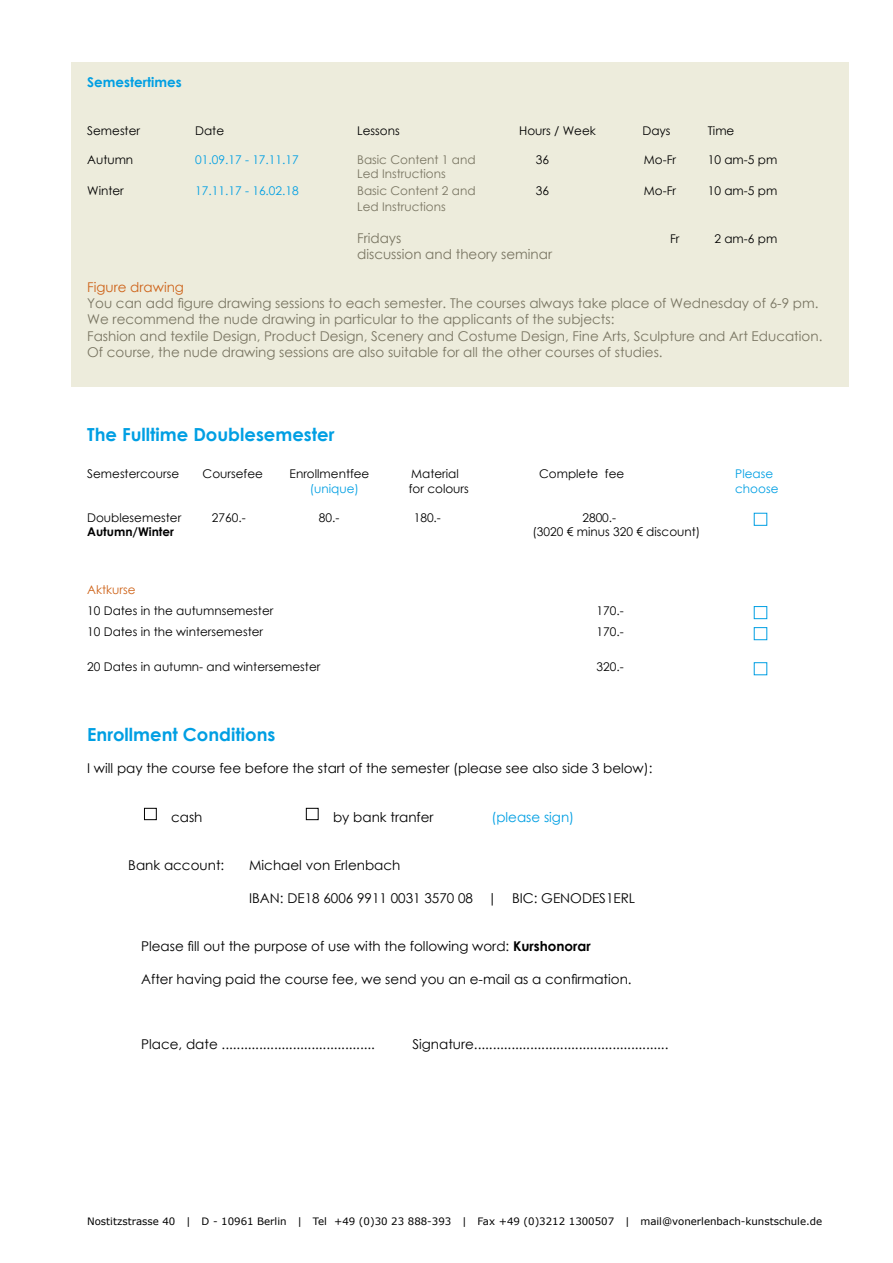
<style>
.page{position:relative;width:893px;height:1263px;background:#fff}
.page>*{position:absolute;margin:0;border:0;box-sizing:border-box;transform-origin:0 0}
.t1{font:700 18px "Century Gothic";color:#009fe3}
.t2{font:13.5px "Century Gothic";color:#000}
.t3{font:13.5px/16.2px "Century Gothic";color:#797562}
.t4{font:700 13.5px "Century Gothic";color:#009fe3}
.t5{font:13.5px "Century Gothic";color:#ce6319}
.t6{font:13.5px "Century Gothic";color:#009fe3}
.t7{font:12px "Century Gothic";color:#000}
.t8{font:12px "Century Gothic";color:#797562}
.t9{font:12px "Century Gothic";color:#009fe3}
.t10{font:700 12px "Century Gothic";color:#000}
.t11{font:12px "Century Gothic";color:#ce6319}
.t12{font:10.2px "Verdana";color:#000}
.s1{font-weight:700}
</style>
<div class="page">
<div style="left:71px;top:63px;width:778px;height:324px;background:#edecdc"></div>
<svg style="left:753px;top:606px;width:15px;height:13px"></svg>
<svg style="left:753px;top:512px;width:15px;height:14px"></svg>
<svg style="left:753px;top:627px;width:15px;height:13px"></svg>
<svg style="left:753px;top:662px;width:15px;height:13px"></svg>
<div style="left:144px;top:808px;width:13px;height:12px;border:1px solid #000"></div>
<div style="left:306px;top:808px;width:13px;height:12px;border:1px solid #000"></div>
<p class="t4" style="left:87px;top:72px;width:96px">Semestertimes</p>
<p class="t7" style="left:87px;top:123px;width:54px">Semester</p>
<p class="t7" style="left:195px;top:123px;width:30px">Date</p>
<p class="t7" style="left:357px;top:123px;width:44px">Lessons</p>
<p class="t7" style="left:519px;top:123px;width:78px">Hours / Week</p>
<p class="t7" style="left:642px;top:123px;width:30px">Days</p>
<p class="t7" style="left:708px;top:123px;width:28px">Time</p>
<p class="t7" style="left:87px;top:151px;width:48px">Autumn</p>
<p class="t9" style="left:195px;top:151px;width:105px">01.09.17 - 17.11.17</p>
<p class="t8" style="left:357px;top:151px;width:120px">Basic Content 1 and</p>
<p class="t7" style="left:536px;top:151px;width:15px">36</p>
<p class="t7" style="left:644px;top:151px;width:34px">Mo-Fr</p>
<p class="t7" style="left:708px;top:151px;width:71px">10 am-5 pm</p>
<p class="t8" style="left:357px;top:166px;width:90px">Led Instructions</p>
<p class="t7" style="left:87px;top:182px;width:38px">Winter</p>
<p class="t9" style="left:195px;top:182px;width:105px">17.11.17 - 16.02.18</p>
<p class="t8" style="left:357px;top:182px;width:120px">Basic Content 2 and</p>
<p class="t7" style="left:536px;top:182px;width:15px">36</p>
<p class="t7" style="left:644px;top:182px;width:34px">Mo-Fr</p>
<p class="t7" style="left:708px;top:182px;width:71px">10 am-5 pm</p>
<p class="t8" style="left:357px;top:198px;width:90px">Led Instructions</p>
<p class="t3" style="left:357px;top:230px;width:46px">Fridays</p>
<p class="t7" style="left:670px;top:231px;width:11px">Fr</p>
<p class="t7" style="left:714px;top:231px;width:64px">2 am-6 pm</p>
<p class="t3" style="left:357px;top:246px;width:196px">discussion and theory seminar</p>
<p class="t5" style="left:87px;top:278px;width:98px">Figure drawing</p>
<p class="t3" style="left:87px;top:295px;width:737px">You can add figure drawing sessions to each semester. The courses always take place of Wednesday of 6-9 pm.<br>We recommend the nude drawing in particular to the applicants of the subjects:<br>Fashion and textile Design, Product Design, Scenery and Costume Design, Fine Arts, Sculpture and Art Education.<br>Of course, the nude drawing sessions are also suitable for all the other courses of studies.</p>
<h1 class="t1" style="left:87px;top:420px;width:249px">The Fulltime Doublesemester</h1>
<p class="t7" style="left:87px;top:466px;width:93px">Semestercourse</p>
<p class="t7" style="left:203px;top:466px;width:62px">Coursefee</p>
<p class="t7" style="left:290px;top:466px;width:81px">Enrollmentfee</p>
<p class="t7" style="left:411px;top:466px;width:49px">Material</p>
<p class="t7" style="left:539px;top:466px;width:87px">Complete fee</p>
<p class="t9" style="left:735px;top:466px;width:39px">Please</p>
<p class="t9" style="left:310px;top:480px;width:51px">(unique)</p>
<p class="t7" style="left:409px;top:480px;width:62px">for colours</p>
<p class="t9" style="left:735px;top:480px;width:45px">choose</p>
<p class="t7" style="left:87px;top:509px;width:96px">Doublesemester</p>
<p class="t7" style="left:212px;top:509px;width:35px">2760.-</p>
<p class="t7" style="left:319px;top:509px;width:22px">80.-</p>
<p class="t7" style="left:414px;top:509px;width:29px">180.-</p>
<p class="t7" style="left:582px;top:509px;width:35px">2800.-</p>
<p class="t10" style="left:87px;top:523px;width:88px">Autumn/Winter</p>
<p class="t7" style="left:532px;top:523px;width:169px">(3020 € minus 320 € discount)</p>
<p class="t11" style="left:87px;top:581px;width:50px">Aktkurse</p>
<p class="t7" style="left:87px;top:602px;width:188px">10 Dates in the autumnsemester</p>
<p class="t7" style="left:596px;top:602px;width:29px">170.-</p>
<p class="t7" style="left:87px;top:623px;width:177px">10 Dates in the wintersemester</p>
<p class="t7" style="left:596px;top:623px;width:29px">170.-</p>
<p class="t7" style="left:87px;top:658px;width:235px">20 Dates in autumn- and wintersemester</p>
<p class="t7" style="left:596px;top:658px;width:29px">320.-</p>
<h1 class="t1" style="left:87px;top:720px;width:190px">Enrollment Conditions</h1>
<p class="t2" style="left:87px;top:759px;width:567px">I will pay the course fee before the start of the semester (please see also side 3 below):</p>
<p class="t2" style="left:171px;top:807px;width:33px">cash</p>
<p class="t2" style="left:333px;top:807px;width:102px">by bank tranfer</p>
<p class="t6" style="left:491px;top:807px;width:84px">(please sign)</p>
<p class="t2" style="left:128px;top:856px;width:98px">Bank account:</p>
<p class="t2" style="left:249px;top:856px;width:153px">Michael von Erlenbach</p>
<p class="t2" style="left:249px;top:888px;width:387px">IBAN: DE18 6006 9911 0031 3570 08 | BIC: GENODES1ERL</p>
<p class="t2" style="left:141px;top:937px;width:451px">Please fill out the purpose of use with the following word: <span class="s1">Kurshonorar</span></p>
<p class="t2" style="left:141px;top:969px;width:492px">After having paid the course fee, we send you an e-mail as a confirmation.</p>
<p class="t2" style="left:141px;top:1034px;width:235px">Place, date .........................................</p>
<p class="t2" style="left:412px;top:1034px;width:258px">Signature....................................................</p>
<p class="t12" style="left:87px;top:1214px;width:737px">Nostitzstrasse 40 | D - 10961 Berlin | Tel +49 (0)30 23 888-393 | Fax +49 (0)3212 1300507 | mail@vonerlenbach-kunstschule.de</p>
</div>
